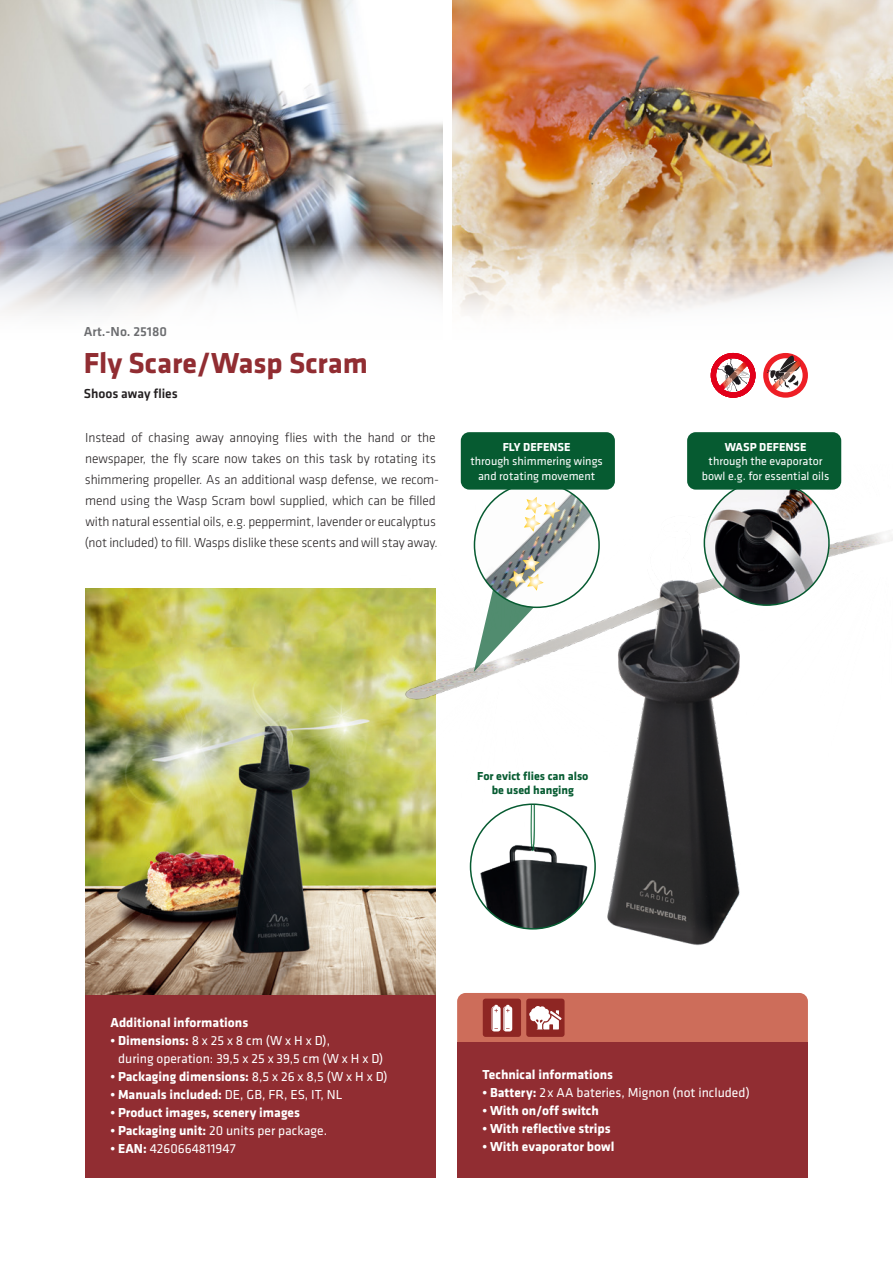
<style>
.page{position:relative;width:893px;height:1263px;background:#fff}
.page>*{position:absolute;margin:0;border:0;box-sizing:border-box;transform-origin:0 0}
.t1{font:30px "Klavika Bold OSF";color:#912d32}
.t2{font:300 13.5px/21px "Klavika";letter-spacing:-.01em;color:#231f20}
.t3{font:13.5px "Klavika Bold OSF";color:#fff}
.t4{font:13.5px/18px "Klavika";color:#fff}
.t5{font:500 13.5px "Klavika";color:#231f20}
.t6{font:500 13.5px "Klavika";color:#6c6d70}
.t7{font:12px/14.4px "Klavika";color:#fff;text-align:center}
.t8{font:700 12px/14.4px "Klavika";color:#065b31;text-align:center}
.t9{font:700 12px "Klavika";color:#fff}
.s1{font-family:"Klavika Bold OSF"}
.s2{font-family:"Klavika"}
</style>
<div class="page">
<img style="left:452px;top:0;width:441px;height:244px">
<img style="left:0;top:0;width:443px;height:244px">
<img style="left:85px;top:588px;width:351px;height:407px">
<img style="left:402px;top:465px;width:491px;height:497px">
<img style="left:470px;top:804px;width:125px;height:125px;border-radius:62px">
<div style="left:470px;top:803px;width:126px;height:126px;border:2px solid #065b31;border-radius:50%"></div>
<img style="left:474px;top:483px;width:125px;height:124px;border-radius:62px">
<svg style="left:524px;top:497px;width:36px;height:35px"></svg>
<svg style="left:474px;top:555px;width:70px;height:117px"></svg>
<img style="left:704px;top:480px;width:125px;height:125px;border-radius:62px">
<svg style="left:0;top:244px;width:893px;height:136px"></svg>
<div style="left:457px;top:993px;width:351px;height:75px;background:#cd6c59;border-radius:9px"></div>
<div style="left:457px;top:1042px;width:351px;height:136px;background:#912d32"></div>
<div style="left:85px;top:995px;width:351px;height:183px;background:#912d32"></div>
<div style="left:483px;top:998px;width:38px;height:39px;background:#8e2623;border-radius:3px"></div>
<svg style="left:492px;top:1005px;width:20px;height:26px"></svg>
<div style="left:526px;top:998px;width:39px;height:39px;background:#8e2623;border-radius:3px"></div>
<svg style="left:529px;top:1006px;width:33px;height:23px"></svg>
<svg style="left:711px;top:353px;width:44px;height:45px"></svg>
<div style="left:687px;top:432px;width:154px;height:58px;background:#065b31;border-radius:9px"></div>
<div style="left:461px;top:432px;width:154px;height:58px;background:#065b31;border-radius:9px"></div>
<svg style="left:763px;top:353px;width:45px;height:45px"></svg>
<p class="t6" style="left:84px;top:324px;width:85px">Art.-No. 25180</p>
<h1 class="t1" style="left:84px;top:346px;width:286px">Fly Scare/Wasp Scram</h1>
<p class="t5" style="left:84px;top:386px;width:96px">Shoos away flies</p>
<p class="t2" style="left:85px;top:428px;width:356px">Instead of chasing away annoying flies with the hand or the newspaper, the fly scare now takes on this task by rotating its shimmering propeller. As an additional wasp defense, we recom&shy;mend using the Wasp Scram bowl supplied, which can be filled with natural essential oils, e.g. peppermint, lavender or eucalyptus (not included) to fill. Wasps dislike these scents and will stay away.</p>
<p class="t9" style="left:503px;top:440px;width:69px">FLY DEFENSE</p>
<p class="t7" style="left:470px;top:454px;width:134px">through shimmering wings and rotating movement</p>
<p class="t8" style="left:477px;top:768px;width:113px">For evict flies can also be used hanging</p>
<p class="t9" style="left:725px;top:440px;width:83px">WASP DEFENSE</p>
<p class="t7" style="left:702px;top:454px;width:129px">through the evaporator bowl e.g. for essential oils</p>
<p class="t3" style="left:111px;top:1015px;width:139px">Additional informations</p>
<p class="t4" style="left:118px;top:1032px;width:267px;text-indent:-8px"><span class="s1">• Dimensions:</span> 8 x 25 x 8 cm (W x H x D),<br>during operation: 39,5 x 25 x 39,5 cm (W x H x D)</p>
<p class="t3" style="left:111px;top:1069px;width:279px">• Packaging dimensions: <span class="s2">8,5 x 26 x 8,5 (W x H x D)</span></p>
<p class="t3" style="left:111px;top:1087px;width:233px">• Manuals included: <span class="s2">DE, GB, FR, ES, IT, NL</span></p>
<p class="t3" style="left:111px;top:1105px;width:191px">• Product images, scenery images</p>
<p class="t4" style="left:111px;top:1122px;width:218px"><span class="s1">• Packaging unit:</span> 20 units per package.</p>
<p class="t4" style="left:111px;top:1140px;width:127px"><span class="s1">• EAN:</span> 4260664811947</p>
<p class="t3" style="left:483px;top:1067px;width:132px">Technical informations</p>
<p class="t4" style="left:483px;top:1084px;width:269px"><span class="s1">• Battery:</span> 2 x AA bateries, Mignon (not included)</p>
<p class="t3" style="left:483px;top:1103px;width:118px">• With on/off switch</p>
<p class="t3" style="left:483px;top:1121px;width:129px">• With reflective strips</p>
<p class="t3" style="left:483px;top:1139px;width:133px">• With evaporator bowl</p>
</div>
